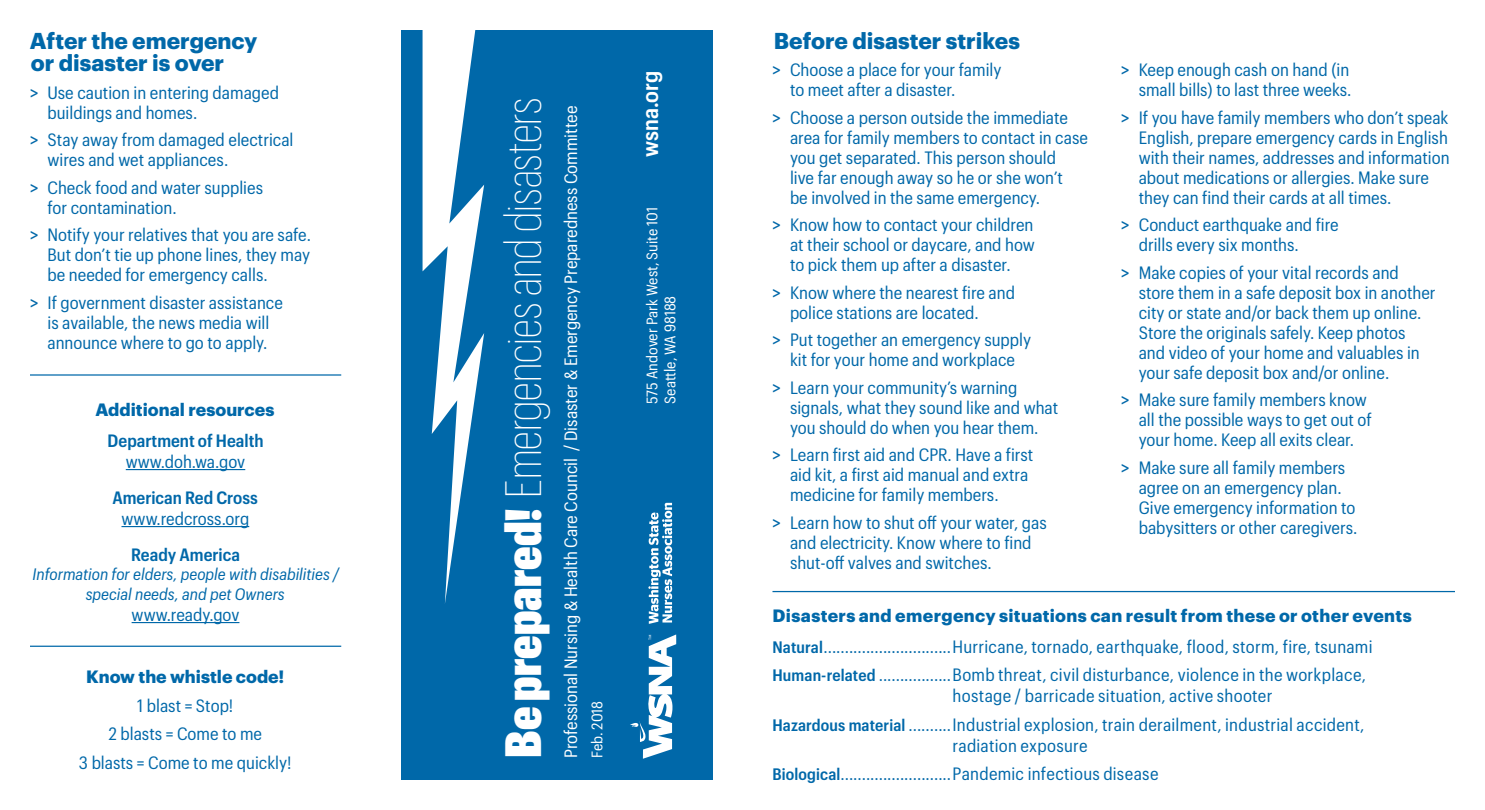
<style>
.page{position:relative;width:1485px;height:810px;background:#fff}
.page>*{position:absolute;margin:0;border:0;box-sizing:border-box;transform-origin:0 0}
.t1{font:200 50px "Graphik Cond";color:#fff}
.t2{font:700 22.5px/22.5px "Graphik";color:#0068a9}
.t3{font:600 22.5px "Graphik Compact";color:#fff}
.t4{font:17.5px/20px "Graphik Compact";color:#0068a9}
.t5{font:17.5px "Graphik Compact";color:#fff}
.t6{font:600 17.5px/21px "Graphik Compact";color:#0068a9;text-align:center}
.intro{font:700 17.5px "Graphik";letter-spacing:.02em;color:#0068a9}
.intro-2{font:700 17.5px "Graphik";color:#0068a9}
.header_2{font:700 17.5px "Graphik";color:#0068a9}
.t7{font:italic 16.25px/19.5px "Graphik Compact";color:#0068a9;text-align:center}
.t8{font:600 16.25px "Graphik Compact";letter-spacing:.01em;color:#0068a9}
.t9{font:15px "Graphik Compact";color:#fff}
.s1{font-family:"Stag Sans"}
.s2{font-weight:400}
.s3{font-family:"Graphik Cond Super";font-weight:400}
</style>
<div class="page">
<div style="left:401px;top:30px;width:311px;height:750px;background:#0068a9"></div>
<svg style="left:648px;top:503px;width:24px;height:121px"></svg>
<svg style="left:630px;top:634px;width:46px;height:125px"></svg>
<svg style="left:423px;top:30px;width:61px;height:574px"></svg>
<hr style="left:772px;top:591px;width:683px;height:1px;background:#0068a9">
<hr style="left:30px;top:646px;width:311px;height:1px;background:#0068a9">
<hr style="left:30px;top:374px;width:311px;height:2px;background:#0068a9">
<hr style="left:126px;top:469px;width:119px;height:1px;background:#0068a9">
<hr style="left:121px;top:526px;width:128px;height:1px;background:#0068a9">
<hr style="left:132px;top:622px;width:107px;height:1px;background:#0068a9">
<p class="t2" style="left:30px;top:27px;width:229px">After the emergency or disaster is over</p>
<p class="t4" style="left:48px;top:81px;width:233px;text-indent:-18px"><span class="s1">&gt;</span> Use caution in entering damaged buildings and homes.</p>
<p class="t4" style="left:48px;top:128px;width:248px;text-indent:-18px"><span class="s1">&gt;</span> Stay away from damaged electrical wires and wet appliances.</p>
<p class="t4" style="left:48px;top:176px;width:217px;text-indent:-18px"><span class="s1">&gt;</span> Check food and water supplies for contamination.</p>
<p class="t4" style="left:48px;top:223px;width:265px;text-align:justify;text-indent:-18px"><span class="s1">&gt;</span> Notify your relatives that you are safe.<br>But don’t tie up phone lines, they may be needed for emergency calls.</p>
<p class="t4" style="left:30px;top:291px;width:254px;text-align:center"><span class="s1">&gt;</span> If government disaster assistance is available, the news media will announce where to go to apply.</p>
<p class="header_2" style="left:95px;top:396px;width:180px">Additional resources</p>
<p class="t6" style="left:108px;top:429px;width:157px">Department of Health <span class="s2">www.doh.wa.gov</span></p>
<p class="t6" style="left:112px;top:486px;width:147px">American Red Cross <span class="s2">www.redcross.org</span></p>
<p class="t6" style="left:131px;top:543px;width:110px">Ready America</p>
<p class="t7" style="left:33px;top:564px;width:308px">Information for elders, people with disabilities / special needs, and pet Owners</p>
<p class="t4" style="left:132px;top:603px;width:109px">www.ready.gov</p>
<p class="intro-2" style="left:86px;top:664px;width:200px">Know the whistle code!</p>
<p class="t4" style="left:137px;top:694px;width:98px">1 blast = Stop!</p>
<p class="t4" style="left:108px;top:723px;width:155px">2 blasts = Come to me</p>
<p class="t4" style="left:79px;top:751px;width:214px">3 blasts = Come to me quickly!</p>
<p class="t1" style="left:491px;top:758px;width:662px;rotate:-90deg"><span class="s3">Be prepared!</span> Emergencies and disasters</p>
<p class="t5" style="left:558px;top:758px;width:654px;rotate:-90deg">Professional Nursing &amp; Health Care Council / Disaster &amp; Emergency Preparedness Committee</p>
<p class="t9" style="left:586px;top:758px;width:59px;rotate:-90deg">Feb. 2018</p>
<p class="t3" style="left:634px;top:157px;width:87px;rotate:-90deg">wsna.org</p>
<p class="t9" style="left:641px;top:404px;width:198px;rotate:-90deg">575 Andover Park West, Suite 101</p>
<p class="t9" style="left:659px;top:404px;width:110px;rotate:-90deg">Seattle, WA 98188</p>
<p class="t2" style="left:774px;top:27px;width:248px">Before disaster strikes</p>
<p class="t4" style="left:790px;top:58px;width:213px;text-indent:-18px"><span class="s1">&gt;</span> Choose a place for your family to meet after a disaster.</p>
<p class="t4" style="left:790px;top:106px;width:299px;text-indent:-18px"><span class="s1">&gt;</span> Choose a person outside the immediate area for family members to contact in case you get separated. This person should<br>live far enough away so he or she won’t<br>be involved in the same emergency.</p>
<p class="t4" style="left:790px;top:213px;width:246px;text-align:justify;text-indent:-18px"><span class="s1">&gt;</span> Know how to contact your children at their school or daycare, and how to pick them up after a disaster.</p>
<p class="t4" style="left:790px;top:281px;width:226px;text-indent:-18px"><span class="s1">&gt;</span> Know where the nearest fire and police stations are located.</p>
<p class="t4" style="left:772px;top:328px;width:260px;text-align:center"><span class="s1">&gt;</span> Put together an emergency supply kit for your home and workplace</p>
<p class="t4" style="left:790px;top:376px;width:270px;text-indent:-18px"><span class="s1">&gt;</span> Learn your community’s warning signals, what they sound like and what you should do when you hear them.</p>
<p class="t4" style="left:790px;top:443px;width:245px;text-indent:-18px"><span class="s1">&gt;</span> Learn first aid and CPR. Have a first aid kit, a first aid manual and extra medicine for family members.</p>
<p class="t4" style="left:790px;top:511px;width:258px;text-indent:-18px"><span class="s1">&gt;</span> Learn how to shut off your water, gas and electricity. Know where to find shut-off valves and switches.</p>
<p class="t4" style="left:1121px;top:58px;width:232px;text-align:right"><span class="s1">&gt;</span> Keep enough cash on hand (in small bills) to last three weeks.</p>
<p class="t4" style="left:1139px;top:106px;width:312px;text-indent:-18px"><span class="s1">&gt;</span> If you have family members who don’t speak English, prepare emergency cards in English with their names, addresses and information about medications or allergies. Make sure they can find their cards at all times.</p>
<p class="t4" style="left:1139px;top:213px;width:201px;text-indent:-18px"><span class="s1">&gt;</span> Conduct earthquake and fire drills every six months.</p>
<p class="t4" style="left:1139px;top:261px;width:298px;text-indent:-18px"><span class="s1">&gt;</span> Make copies of your vital records and store them in a safe deposit box in another city or state and/or back them up online.<br>Store the originals safely. Keep photos and video of your home and valuables in your safe deposit box and/or online.</p>
<p class="t4" style="left:1139px;top:388px;width:235px;text-indent:-18px"><span class="s1">&gt;</span> Make sure family members know all the possible ways to get out of your home. Keep all exits clear.</p>
<p class="t4" style="left:1139px;top:456px;width:220px;text-indent:-18px"><span class="s1">&gt;</span> Make sure all family members agree on an emergency plan.<br>Give emergency information to babysitters or other caregivers.</p>
<p class="intro" style="left:772px;top:602px;width:641px">Disasters and emergency situations can result from these or other events</p>
<p class="t8" style="left:772px;top:635px;width:52px">Natural</p>
<p class="t4" style="left:952px;top:635px;width:422px">Hurricane, tornado, earthquake, flood, storm, fire, tsunami</p>
<p class="t8" style="left:772px;top:663px;width:105px">Human-related</p>
<p class="t4" style="left:952px;top:663px;width:415px;line-height:21px">Bomb threat, civil disturbance, violence in the workplace, hostage / barricade situation, active shooter</p>
<p class="t8" style="left:772px;top:713px;width:135px">Hazardous material</p>
<p class="t4" style="left:952px;top:712px;width:414px;line-height:21px">Industrial explosion, train derailment, industrial accident, radiation exposure</p>
<p class="t8" style="left:772px;top:762px;width:69px">Biological</p>
<p class="t4" style="left:952px;top:762px;width:208px">Pandemic infectious disease</p>
</div>
